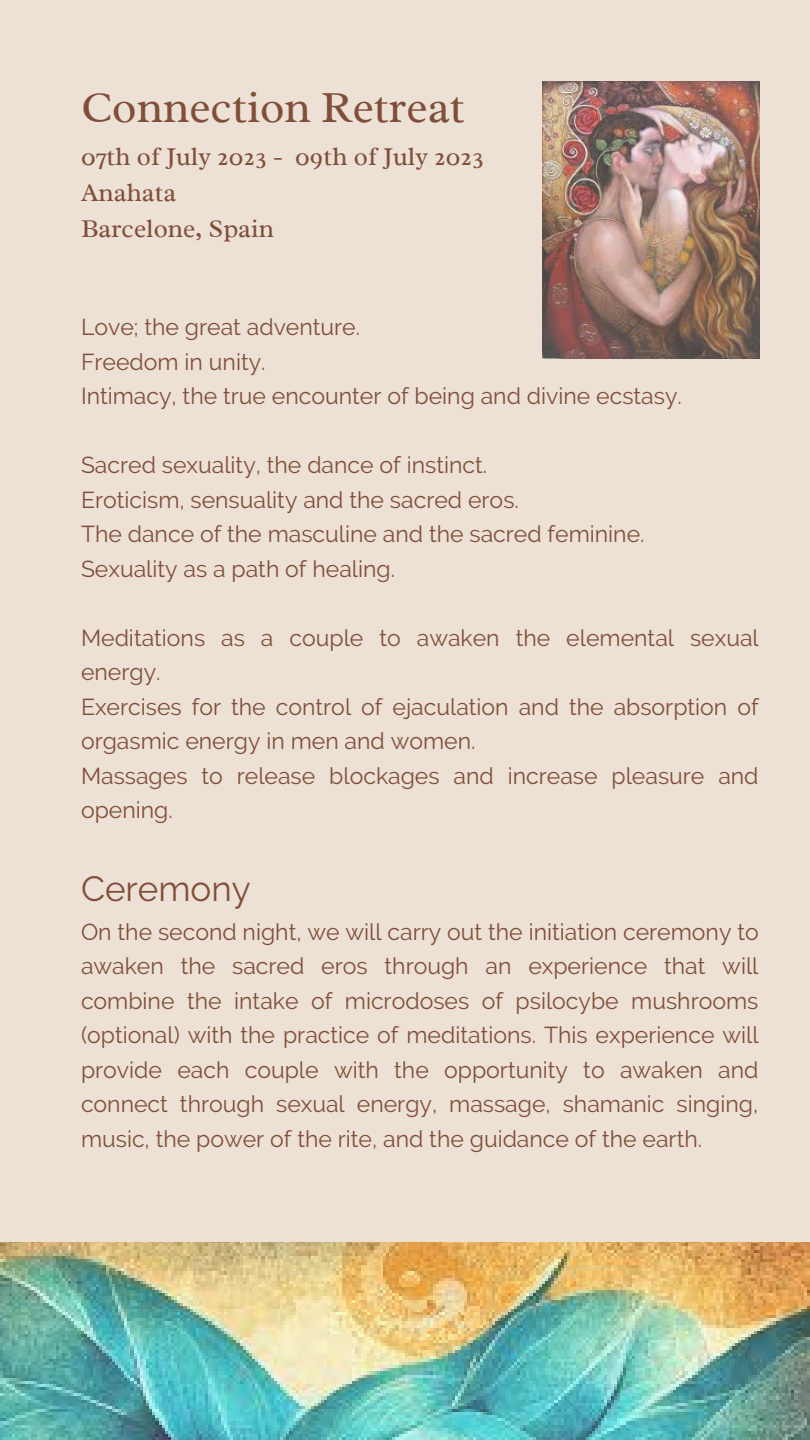
<style>
.page{position:relative;width:810px;height:1440px;background:#ede0d4}
.page>*{position:absolute;margin:0;border:0;box-sizing:border-box;transform-origin:0 0}
.t1{font:45px "Radley";color:#804f3b}
.t2{font:35px "Raleway";color:#804f3b}
.t3{font:26px "Radley";color:#804f3b}
.t4{font:23px/34.5px "Raleway";color:#804f3b}
</style>
<div class="page">
<img style="left:543px;top:81px;width:216px;height:277px">
<img style="left:0;top:1242px;width:810px;height:198px">
<p class="t1" style="left:81px;top:79px;width:385px">Connection Retreat</p>
<p class="t3" style="left:81px;top:140px;width:405px">07th of July 2023 - 09th of July 2023</p>
<p class="t3" style="left:81px;top:176px;width:97px">Anahata</p>
<p class="t3" style="left:81px;top:212px;width:194px">Barcelone, Spain</p>
<p class="t4" style="left:81px;top:310px;width:281px">Love; the great adventure.</p>
<p class="t4" style="left:81px;top:344px;width:186px">Freedom in unity.</p>
<p class="t4" style="left:81px;top:379px;width:602px">Intimacy, the true encounter of being and divine ecstasy.</p>
<p class="t4" style="left:81px;top:448px;width:408px">Sacred sexuality, the dance of instinct.</p>
<p class="t4" style="left:81px;top:482px;width:439px">Eroticism, sensuality and the sacred eros.</p>
<p class="t4" style="left:81px;top:517px;width:565px">The dance of the masculine and the sacred feminine.</p>
<p class="t4" style="left:81px;top:551px;width:316px">Sexuality as a path of healing.</p>
<p class="t4" style="left:81px;top:620px;width:679px">Meditations as a couple to awaken the elemental sexual energy.</p>
<p class="t4" style="left:81px;top:689px;width:679px">Exercises for the control of ejaculation and the absorption of orgasmic energy in men and women.</p>
<p class="t4" style="left:81px;top:758px;width:679px">Massages to release blockages and increase pleasure and opening.</p>
<p class="t2" style="left:81px;top:868px;width:171px">Ceremony</p>
<p class="t4" style="left:81px;top:914px;width:679px;text-align:justify">On the second night, we will carry out the initiation ceremony to awaken the sacred eros through an experience that will combine the intake of microdoses of psilocybe mushrooms (optional) with the practice of meditations. This experience will provide each couple with the opportunity to awaken and connect through sexual energy, massage, shamanic singing, music, the power of the rite, and the guidance of the earth.</p>
</div>
